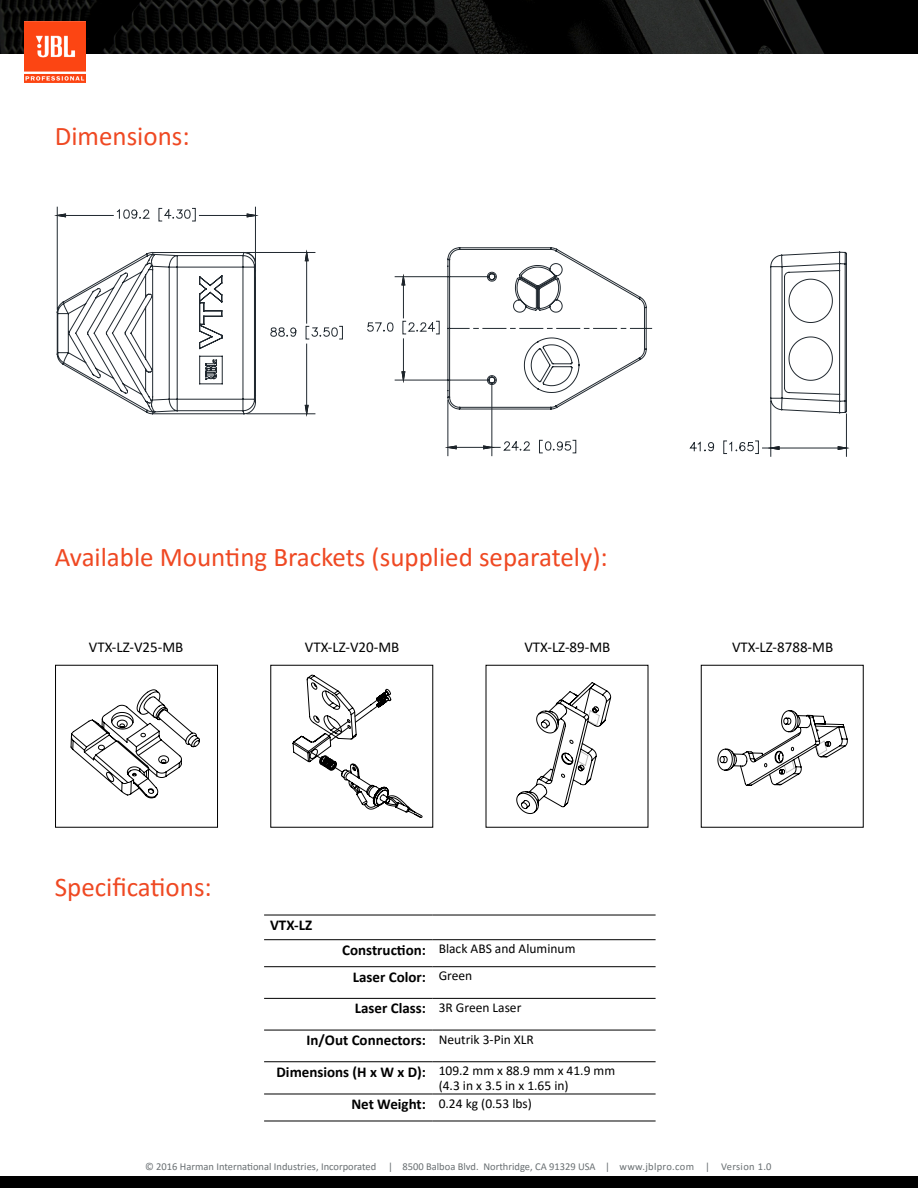
<style>
.page{position:relative;width:918px;height:1188px;background:#fff}
.page>*{position:absolute;margin:0;border:0;box-sizing:border-box;transform-origin:0 0}
.t1{font:27px "Calibri";color:#ef4923}
.t2{font:700 15px "Calibri";color:#000}
.t3{font:15px "Calibri";color:#000}
.t4{font:13.5px/15px "Calibri";color:#000}
.t5{font:10.5px "Calibri";color:#696f72}
.s1{font-weight:700;font-size:15px}
.s2{font-weight:400;font-size:13.5px}
</style>
<div class="page">
<img style="left:0;top:0;width:918px;height:54px">
<img style="left:24px;top:21px;width:62px;height:62px">
<div style="left:0;top:1176px;width:918px;height:12px;background:#000"></div>
<hr style="left:264px;top:915px;width:169px;height:1px;background:#000">
<hr style="left:433px;top:915px;width:223px;height:1px;background:#000">
<hr style="left:264px;top:939px;width:169px;height:1px;background:#000">
<hr style="left:433px;top:939px;width:223px;height:1px;background:#000">
<hr style="left:264px;top:966px;width:169px;height:1px;background:#000">
<hr style="left:433px;top:966px;width:223px;height:1px;background:#000">
<hr style="left:264px;top:998px;width:169px;height:1px;background:#000">
<hr style="left:433px;top:998px;width:223px;height:1px;background:#000">
<hr style="left:264px;top:1030px;width:169px;height:1px;background:#000">
<hr style="left:433px;top:1030px;width:223px;height:1px;background:#000">
<hr style="left:264px;top:1061px;width:169px;height:1px;background:#000">
<hr style="left:433px;top:1061px;width:223px;height:1px;background:#000">
<hr style="left:264px;top:1094px;width:169px;height:1px;background:#000">
<hr style="left:433px;top:1094px;width:223px;height:1px;background:#000">
<hr style="left:264px;top:1121px;width:169px;height:1px;background:#000">
<hr style="left:433px;top:1121px;width:223px;height:1px;background:#000">
<div style="left:55px;top:665px;width:163px;height:163px;border:1px solid #000"></div>
<svg style="left:71px;top:689px;width:129px;height:109px"></svg>
<svg style="left:293px;top:675px;width:129px;height:143px"></svg>
<svg style="left:516px;top:682px;width:95px;height:132px"></svg>
<svg style="left:718px;top:710px;width:130px;height:76px"></svg>
<svg style="left:55px;top:207px;width:288px;height:209px"></svg>
<svg style="left:367px;top:247px;width:285px;height:209px"></svg>
<svg style="left:690px;top:252px;width:159px;height:205px"></svg>
<h1 class="t1" style="left:55px;top:117px;width:136px">Dimensions:</h1>
<h1 class="t1" style="left:55px;top:539px;width:554px">Available Mounting Brackets (supplied separately):</h1>
<p class="t3" style="left:89px;top:636px;width:96px">VTX-LZ-V25-MB</p>
<p class="t3" style="left:305px;top:636px;width:96px">VTX-LZ-V20-MB</p>
<p class="t3" style="left:524px;top:636px;width:87px">VTX-LZ-89-MB</p>
<p class="t3" style="left:732px;top:636px;width:103px">VTX-LZ-8788-MB</p>
<h1 class="t1" style="left:55px;top:869px;width:159px">Specifications:</h1>
<p class="t2" style="left:270px;top:914px;width:44px">VTX-LZ</p>
<p class="t4" style="left:342px;top:941px;width:235px"><span class="s1">Construction:</span> Black ABS and Aluminum</p>
<p class="t2" style="left:353px;top:966px;width:121px">Laser Color: <span class="s2">Green</span></p>
<p class="t4" style="left:355px;top:1000px;width:168px"><span class="s1">Laser Class:</span> 3R Green Laser</p>
<p class="t2" style="left:306px;top:1029px;width:229px">In/Out Connectors: <span class="s2">Neutrik 3-Pin XLR</span></p>
<p class="t4" style="left:439px;top:1063px;width:178px;text-indent:-162px"><span class="s1">Dimensions (H x W x D):</span> 109.2 mm x 88.9 mm x 41.9 mm (4.3 in x 3.5 in x 1.65 in)</p>
<p class="t4" style="left:351px;top:1095px;width:182px"><span class="s1">Net Weight:</span> 0.24 kg (0.53 lbs)</p>
<p class="t5" style="left:145px;top:1159px;width:628px">© 2016 Harman International Industries, Incorporated | 8500 Balboa Blvd. Northridge, CA 91329 USA | www.jblpro.com | Version 1.0</p>
</div>
